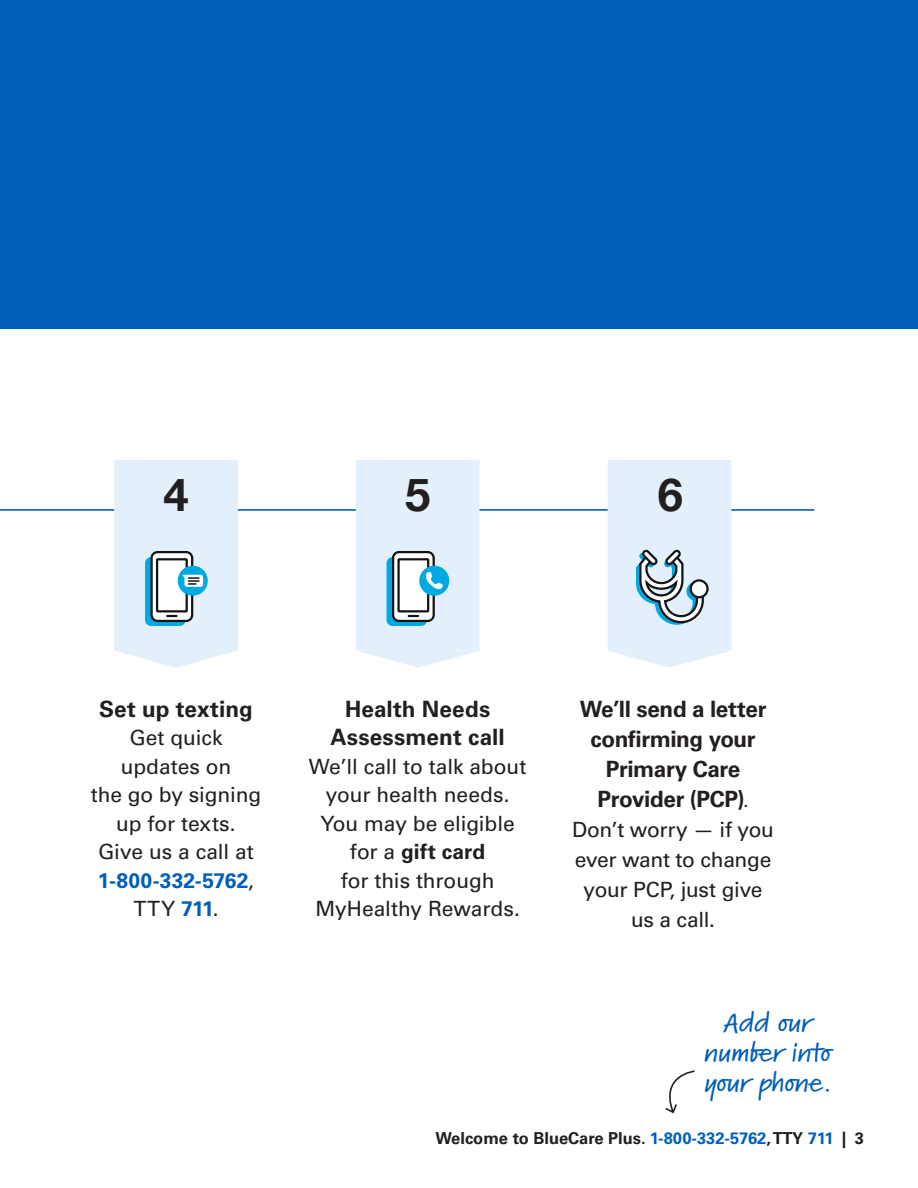
<style>
.page{position:relative;width:918px;height:1188px;background:#fff}
.page>*{position:absolute;margin:0;border:0;box-sizing:border-box;transform-origin:0 0}
.t1{font:700 45.45px "Helvetica Neue";color:#231f20}
.t2{font:600 expanded 24px/30px "Kremlin Pro";letter-spacing:.005em;color:#005fb9;text-align:center}
.t3{font:700 22.5px/30px "Univers LT Std";letter-spacing:-.01em;color:#231f20;text-align:center}
.t4{font:21px/28.5px "Univers LT Std";letter-spacing:-.005em;color:#231f20;text-align:center}
.t5{font:700 16.5px "Univers LT Std";color:#231f20}
.s1{font-weight:700;color:#005fb9}
.s2{font-weight:700}
.s3{font-weight:400;font-size:18px}
.s4{color:#005fb9}
</style>
<div class="page">
<hr style="left:0;top:509px;width:814px;height:2px;background:#005fb9">
<svg style="left:665px;top:1070px;width:30px;height:44px"></svg>
<svg style="left:114px;top:460px;width:124px;height:208px;background:#d7e8f3"></svg>
<svg style="left:356px;top:460px;width:124px;height:208px;background:#d7e8f3"></svg>
<svg style="left:608px;top:460px;width:123px;height:208px;background:#d8e7f1"></svg>
<svg style="left:691px;top:580px;width:17px;height:17px"></svg>
<div style="left:690px;top:579px;width:19px;height:19px;border:2px solid #151414;border-radius:50%"></div>
<div style="left:0;top:0;width:918px;height:328px;background:#005fb9"></div>
<p class="t1" style="left:163px;top:459px;width:27px">4</p>
<p class="t1" style="left:405px;top:459px;width:27px">5</p>
<p class="t1" style="left:658px;top:459px;width:27px">6</p>
<p class="t3" style="left:99px;top:694px;width:155px">Set up texting</p>
<p class="t4" style="left:91px;top:724px;width:172px">Get quick updates on<br>the go by signing up for texts.<br>Give us a call at<br><span class="s1">1-800-332-5762</span>,<br>TTY <span class="s1">711</span>.</p>
<p class="t3" style="left:331px;top:695px;width:176px;line-height:28.5px">Health Needs<br>Assessment call</p>
<p class="t4" style="left:309px;top:752px;width:219px">We’ll call to talk about your health needs.<br>You may be eligible for a <span class="s2">gift card<br></span>for this through<br>MyHealthy Rewards.</p>
<p class="t3" style="left:580px;top:694px;width:188px">We’ll send a letter confirming your<br>Primary Care<br>Provider (PCP)<span class="s3">.</span></p>
<p class="t4" style="left:572px;top:815px;width:204px;line-height:30px">Don’t worry — if you ever want to change your PCP, just give us a call.</p>
<p class="t2" style="left:703px;top:1008px;width:132px">Add our number into your phone.</p>
<p class="t5" style="left:435px;top:1129px;width:430px">Welcome to BlueCare Plus. <span class="s4">1-800-332-5762</span>,TTY <span class="s4">711</span> | 3</p>
</div>
